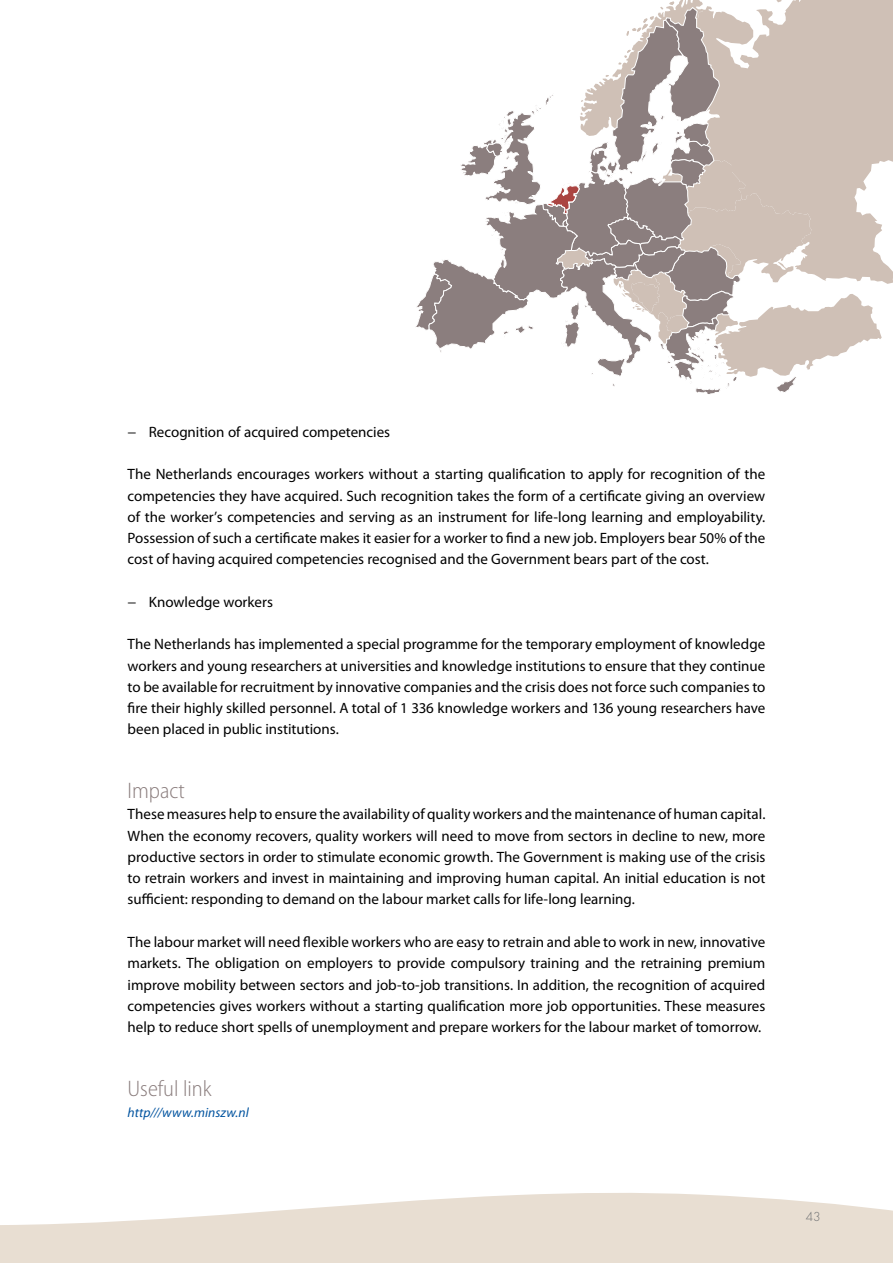
<style>
.page{position:relative;width:893px;height:1263px;background:#fff}
.page>*{position:absolute;margin:0;border:0;box-sizing:border-box;transform-origin:0 0}
.t1{font:300 semi-condensed 22.5px "Myriad Pro";color:#8b7e7e}
.t2{font:15px/21.3px "Myriad Pro";color:#000;text-align:justify}
.t3{font:italic 13.5px "Myriad Pro";color:#00539f}
.t4{font:300 12px "Futura";color:#6d6f71}
</style>
<div class="page">
<svg style="left:1px;top:1193px;width:892px;height:70px;fill:#e8ded2"></svg>
<svg style="left:0;top:1225px;width:1px;height:38px"></svg>
<svg style="left:882px;top:0;width:11px;height:284px;fill:#cfc0b6"></svg>
<svg style="left:416px;top:0;width:466px;height:394px"></svg>
<p class="t2" style="left:128px;top:421px;width:264px">− Recognition of acquired competencies</p>
<p class="t2" style="left:128px;top:463px;width:639px">The Netherlands encourages workers without a starting qualification to apply for recognition of the competencies they have acquired. Such recognition takes the form of a certificate giving an overview of the worker’s competencies and serving as an instrument for life-long learning and employability.<br>Possession of such a certificate makes it easier for a worker to find a new job. Employers bear 50% of the cost of having acquired competencies recognised and the Government bears part of the cost.</p>
<p class="t2" style="left:128px;top:591px;width:147px">− Knowledge workers</p>
<p class="t2" style="left:128px;top:633px;width:639px">The Netherlands has implemented a special programme for the temporary employment of knowledge workers and young researchers at universities and knowledge institutions to ensure that they continue to be available for recruitment by innovative companies and the crisis does not force such companies to fire their highly skilled personnel. A total of 1 336 knowledge workers and 136 young researchers have been placed in public institutions.</p>
<h1 class="t1" style="left:128px;top:778px;width:59px">Impact</h1>
<p class="t2" style="left:128px;top:803px;width:639px">These measures help to ensure the availability of quality workers and the maintenance of human capital.<br>When the economy recovers, quality workers will need to move from sectors in decline to new, more productive sectors in order to stimulate economic growth. The Government is making use of the crisis to retrain workers and invest in maintaining and improving human capital. An initial education is not sufficient: responding to demand on the labour market calls for life-long learning.</p>
<p class="t2" style="left:128px;top:931px;width:639px">The labour market will need flexible workers who are easy to retrain and able to work in new, innovative markets. The obligation on employers to provide compulsory training and the retraining premium improve mobility between sectors and job-to-job transitions. In addition, the recognition of acquired competencies gives workers without a starting qualification more job opportunities. These measures help to reduce short spells of unemployment and prepare workers for the labour market of tomorrow.</p>
<h1 class="t1" style="left:128px;top:1076px;width:86px">Useful link</h1>
<p class="t3" style="left:128px;top:1104px;width:123px">http///www.minszw.nl</p>
<p class="t4" style="left:806px;top:1209px;width:16px">43</p>
</div>
